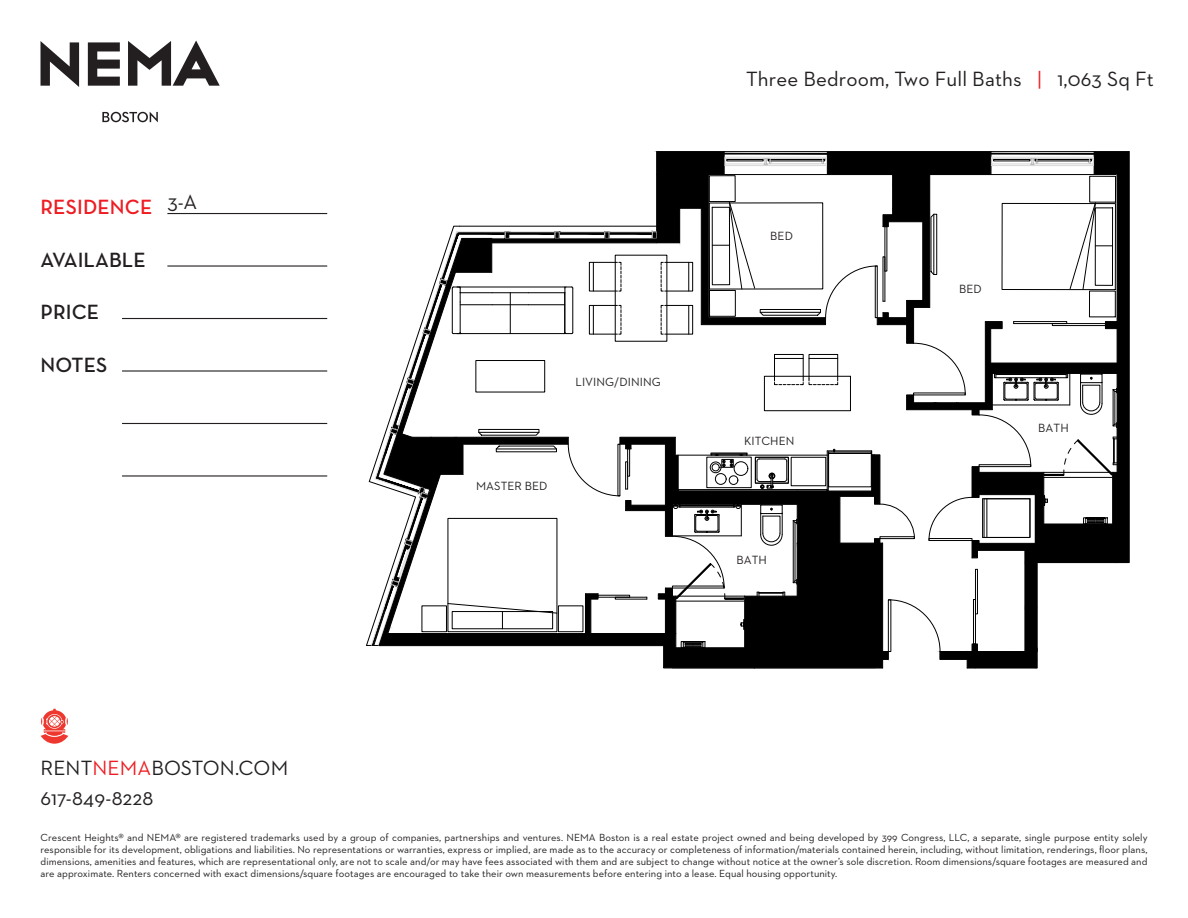
<style>
.page{position:relative;width:1188px;height:918px;background:#fff}
.page>*{position:absolute;margin:0;border:0;box-sizing:border-box;transform-origin:0 0}
.t1{font:21px/30px "Neutraface 2 Text";letter-spacing:.005em;color:#231f20}
.t2{font:600 21px "Neutra Text";letter-spacing:.005em;color:#231f20}
.t3{font:600 21px "Neutra Text";letter-spacing:.005em;color:#ee1d23}
.t4{font:12.15px "Neutraface 2 Text";letter-spacing:.005em;color:#231f20}
.t5{font:10.5px/12px "Neutraface 2 Text";letter-spacing:.005em;color:#231f20;text-align:justify}
.s1{color:#ee1d23}
</style>
<div class="page">
<hr style="left:167px;top:213px;width:160px;height:1px;background:#231f20">
<hr style="left:167px;top:265px;width:160px;height:2px;background:#231f20">
<hr style="left:122px;top:318px;width:205px;height:1px;background:#231f20">
<hr style="left:122px;top:370px;width:205px;height:2px;background:#231f20">
<hr style="left:122px;top:423px;width:205px;height:1px;background:#231f20">
<hr style="left:122px;top:475px;width:205px;height:2px;background:#231f20">
<svg style="left:41px;top:40px;width:179px;height:47px"></svg>
<svg style="left:102px;top:112px;width:56px;height:10px"></svg>
<svg style="left:41px;top:709px;width:27px;height:35px"></svg>
<svg style="left:366px;top:151px;width:764px;height:518px"></svg>
<h1 class="t3" style="left:40px;top:194px;width:113px">RESIDENCE</h1>
<h1 class="t2" style="left:40px;top:247px;width:107px">AVAILABLE</h1>
<h1 class="t2" style="left:40px;top:299px;width:60px">PRICE</h1>
<h1 class="t2" style="left:40px;top:352px;width:68px">NOTES</h1>
<p class="t1" style="left:167px;top:187px;width:31px">3-A</p>
<h1 class="t1" style="left:40px;top:753px;width:249px">RENT<span class="s1">NEMA</span>BOSTON.COM<br>617-849-8228</h1>
<p class="t4" style="left:576px;top:375px;width:87px">LIVING/DINING</p>
<p class="t4" style="left:476px;top:479px;width:73px">MASTER BED</p>
<p class="t1" style="left:746px;top:63px;width:409px">Three Bedroom, Two Full Baths <span class="s1">|</span> 1,063 Sq Ft</p>
<p class="t4" style="left:770px;top:229px;width:24px">BED</p>
<p class="t4" style="left:744px;top:433px;width:52px">KITCHEN</p>
<p class="t4" style="left:736px;top:553px;width:32px">BATH</p>
<p class="t4" style="left:959px;top:282px;width:24px">BED</p>
<p class="t4" style="left:1038px;top:421px;width:32px">BATH</p>
<p class="t5" style="left:40px;top:832px;width:1109px">Crescent Heights® and NEMA® are registered trademarks used by a group of companies, partnerships and ventures. NEMA Boston is a real estate project owned and being developed by 399 Congress, LLC, a separate, single purpose entity solely responsible for its development, obligations and liabilities. No representations or warranties, express or implied, are made as to the accuracy or completeness of information/materials contained herein, including, without limitation, renderings, floor plans, dimensions, amenities and features, which are representational only, are not to scale and/or may have fees associated with them and are subject to change without notice at the owner’s sole discretion. Room dimensions/square footages are measured and are approximate. Renters concerned with exact dimensions/square footages are encouraged to take their own measurements before entering into a lease. Equal housing opportunity.</p>
</div>
